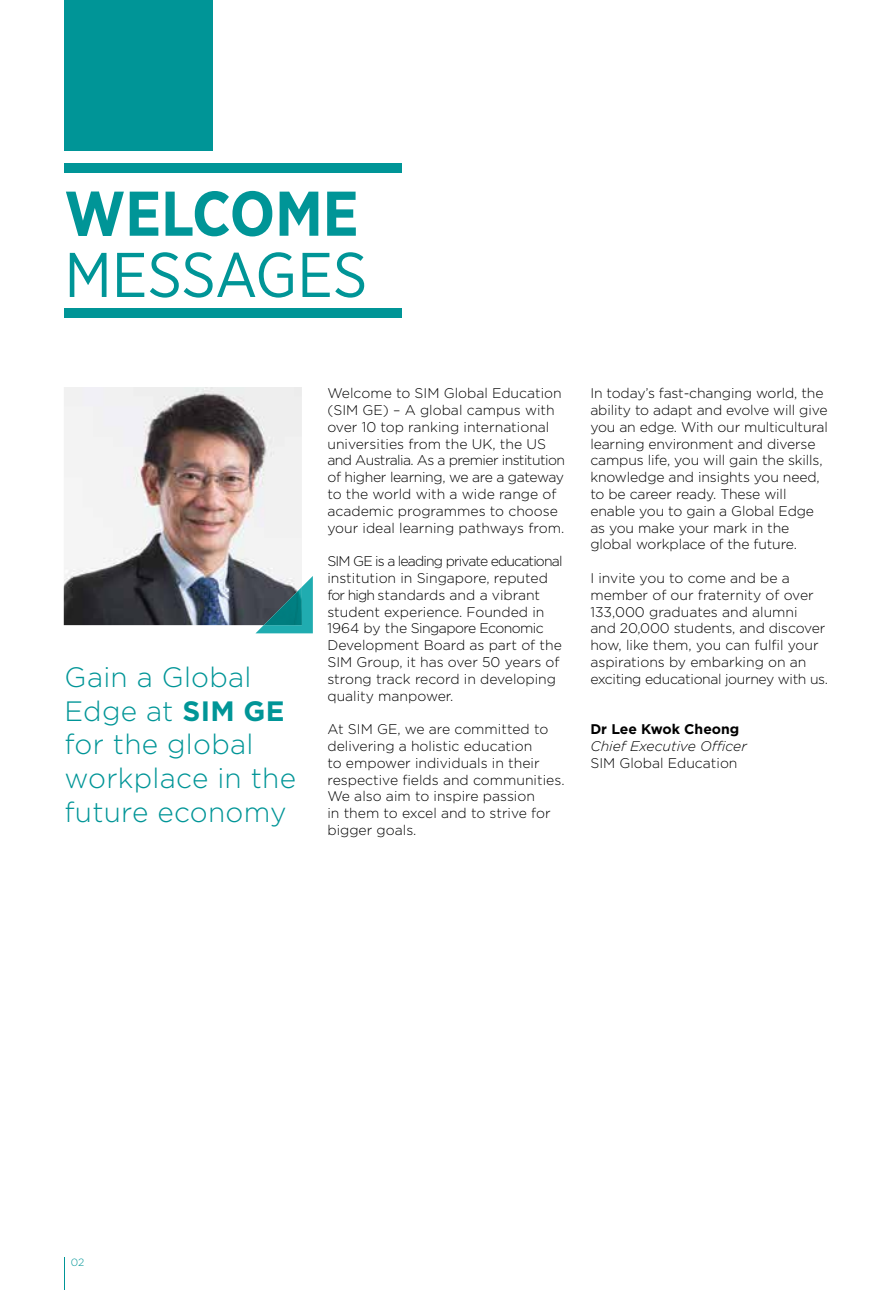
<style>
.page{position:relative;width:893px;height:1290px;background:#fff}
.page>*{position:absolute;margin:0;border:0;box-sizing:border-box;transform-origin:0 0}
.t1{font:63px "Gotham Narrow";color:#009597}
.t2{font:700 63px "Gotham Narrow";color:#009597}
.t3{font:300 28px/33.6px "Gotham";letter-spacing:.01em;color:#009597}
.t4{font:300 14px/16.8px "Gotham";letter-spacing:-.01em;color:#000}
.t5{font:italic 300 14px "Gotham";color:#000}
.t6{font:700 14px "Gotham";color:#000}
.t7{font:300 10.5px "Gotham";color:#009597}
.s1{font-weight:700}
</style>
<div class="page">
<hr style="left:64px;top:1258px;width:1px;height:32px;background:#009597">
<img style="left:64px;top:387px;width:238px;height:238px">
<svg style="left:256px;top:576px;width:57px;height:57px"></svg>
<img style="left:264px;top:587px;width:38px;height:38px">
<div style="left:64px;top:308px;width:338px;height:10px;background:#009597"></div>
<div style="left:64px;top:163px;width:338px;height:9px;background:#009597"></div>
<div style="left:64px;top:0;width:149px;height:150px;background:#009597"></div>
<h1 class="t2" style="left:64px;top:173px;width:296px">WELCOME</h1>
<h1 class="t1" style="left:64px;top:236px;width:304px">MESSAGES</h1>
<h2 class="t3" style="left:64px;top:660px;width:233px">Gain a Global<br>Edge at <span class="s1">SIM GE </span>for the global workplace in the future economy</h2>
<p class="t4" style="left:327px;top:384px;width:239px">Welcome to SIM Global Education (SIM GE) – A global campus with over 10 top ranking international universities from the UK, the US and Australia. As a premier institution of higher learning, we are a gateway to the world with a wide range of academic programmes to choose your ideal learning pathways from.</p>
<p class="t4" style="left:327px;top:552px;width:237px">SIM GE is a leading private educational institution in Singapore, reputed for high standards and a vibrant student experience. Founded in<br>1964 by the Singapore Economic<br>Development Board as part of the<br>SIM Group, it has over 50 years of strong track record in developing quality manpower.</p>
<p class="t4" style="left:327px;top:720px;width:239px">At SIM GE, we are committed to delivering a holistic education<br>to empower individuals in their respective fields and communities.<br>We also aim to inspire passion<br>in them to excel and to strive for bigger goals.</p>
<p class="t4" style="left:590px;top:384px;width:239px">In today’s fast-changing world, the ability to adapt and evolve will give you an edge. With our multicultural learning environment and diverse campus life, you will gain the skills, knowledge and insights you need, to be career ready. These will enable you to gain a Global Edge as you make your mark in the global workplace of the future.</p>
<p class="t4" style="left:590px;top:569px;width:239px">I invite you to come and be a member of our fraternity of over<br>133,000 graduates and alumni<br>and 20,000 students, and discover how, like them, you can fulfil your aspirations by embarking on an exciting educational journey with us.</p>
<p class="t6" style="left:590px;top:720px;width:151px">Dr Lee Kwok Cheong</p>
<p class="t5" style="left:590px;top:737px;width:158px">Chief Executive Officer</p>
<p class="t4" style="left:590px;top:754px;width:149px">SIM Global Education</p>
<p class="t7" style="left:71px;top:1256px;width:15px">02</p>
</div>
